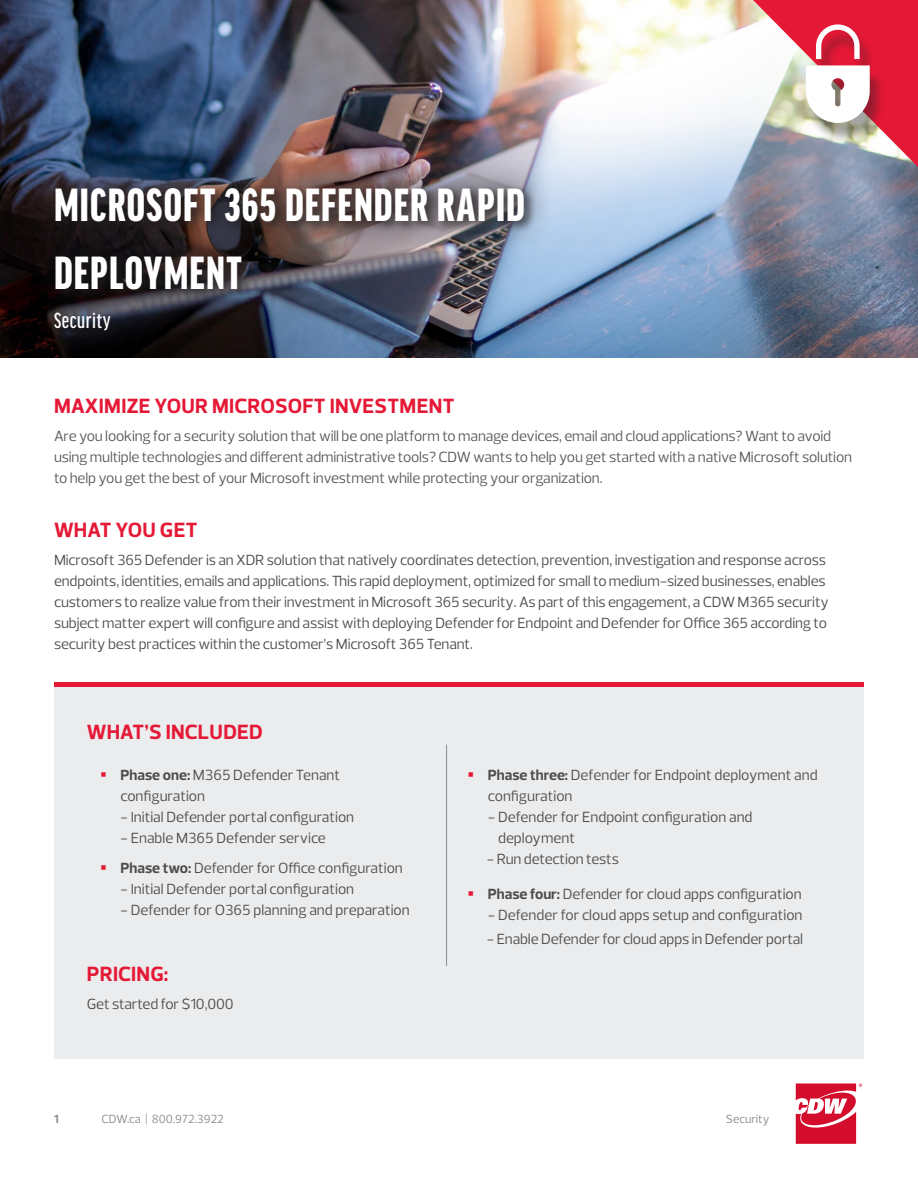
<style>
.page{position:relative;width:918px;height:1188px;background:#fff}
.page>*{position:absolute;margin:0;border:0;box-sizing:border-box;transform-origin:0 0}
.WE_Get_Headings__Bla{font:900 extra-condensed 49.5px/67.5px "Good Headline Pro";letter-spacing:.025em;color:#fff}
.Payoff__Red{font:500 extra-condensed 23.25px "Good Headline Pro";letter-spacing:.025em;color:#fff}
.Section_Header__Red{font:700 21px "Prelo";letter-spacing:.01em;color:#e51836}
.t1{font:15px/21px "Prelo";letter-spacing:-.01em;color:#4c4c4d}
.t2{font:15px/21px "Prelo";letter-spacing:-.01em;color:#57585a}
.t3{font:12px "Prelo";color:#8a8b8f}
.t4{font:700 12px "Prelo";color:#8a8b8f}
.s1{font-weight:700}
</style>
<div class="page">
<svg style="left:796px;top:1083px;width:66px;height:61px"></svg>
<div style="left:54px;top:682px;width:810px;height:377px;background:#e6e7e9"></div>
<img style="left:0;top:0;width:918px;height:358px">
<div style="left:25px;top:157px;width:530px;height:202px;background:#231f20;opacity:.97"></div>
<div style="left:54px;top:682px;width:810px;height:5px;background:#e51836"></div>
<svg style="left:753px;top:0;width:165px;height:167px"></svg>
<hr style="left:446px;top:745px;width:1px;height:221px;background:#8a8b8f">
<p class="WE_Get_Headings__Bla" style="left:54px;top:172px;width:472px">MICROSOFT 365 DEFENDER RAPID<br>DEPLOYMENT</p>
<p class="Payoff__Red" style="left:54px;top:309px;width:58px">Security</p>
<p class="Section_Header__Red" style="left:54px;top:393px;width:402px">MAXIMIZE YOUR MICROSOFT INVESTMENT</p>
<p class="t2" style="left:54px;top:425px;width:800px">Are you looking for a security solution that will be one platform to manage devices, email and cloud applications? Want to avoid using multiple technologies and different administrative tools? CDW wants to help you get started with a native Microsoft solution to help you get the best of your Microsoft investment while protecting your organization.</p>
<p class="Section_Header__Red" style="left:54px;top:517px;width:145px">WHAT YOU GET</p>
<p class="t1" style="left:54px;top:550px;width:776px">Microsoft 365 Defender is an XDR solution that natively coordinates detection, prevention, investigation and response across endpoints, identities, emails and applications. This rapid deployment, optimized for small to medium-sized businesses, enables customers to realize value from their investment in Microsoft 365 security. As part of this engagement, a CDW M365 security subject matter expert will configure and assist with deploying Defender for Endpoint and Defender for Office 365 according to security best practices within the customer’s Microsoft 365 Tenant.</p>
<p class="Section_Header__Red" style="left:87px;top:719px;width:177px">WHAT’S INCLUDED</p>
<p class="t1" style="left:121px;top:765px;width:221px"><span class="s1">Phase one:</span> M365 Defender Tenant configuration</p>
<p class="t1" style="left:121px;top:807px;width:235px">- Initial Defender portal configuration</p>
<p class="t1" style="left:121px;top:828px;width:207px">- Enable M365 Defender service</p>
<p class="t1" style="left:121px;top:858px;width:284px"><span class="s1">Phase two:</span> Defender for Office configuration</p>
<p class="t1" style="left:121px;top:879px;width:235px">- Initial Defender portal configuration</p>
<p class="t1" style="left:121px;top:900px;width:291px">- Defender for O365 planning and preparation</p>
<p class="Section_Header__Red" style="left:87px;top:961px;width:83px">PRICING:</p>
<p class="t1" style="left:87px;top:993px;width:148px">Get started for $10,000</p>
<p class="t1" style="left:488px;top:765px;width:331px"><span class="s1">Phase three:</span> Defender for Endpoint deployment and configuration</p>
<p class="t1" style="left:498px;top:807px;width:256px;text-indent:-10px">- Defender for Endpoint configuration and deployment</p>
<p class="t1" style="left:487px;top:849px;width:134px">- Run detection tests</p>
<p class="t1" style="left:488px;top:883px;width:315px"><span class="s1">Phase four:</span> Defender for cloud apps configuration</p>
<p class="t1" style="left:488px;top:904px;width:316px">- Defender for cloud apps setup and configuration</p>
<p class="t1" style="left:487px;top:928px;width:318px">- Enable Defender for cloud apps in Defender portal</p>
<p class="t4" style="left:54px;top:1111px;width:6px">1</p>
<p class="t3" style="left:102px;top:1111px;width:124px">CDW.ca | 800.972.3922</p>
<p class="t3" style="left:726px;top:1111px;width:45px">Security</p>
</div>
